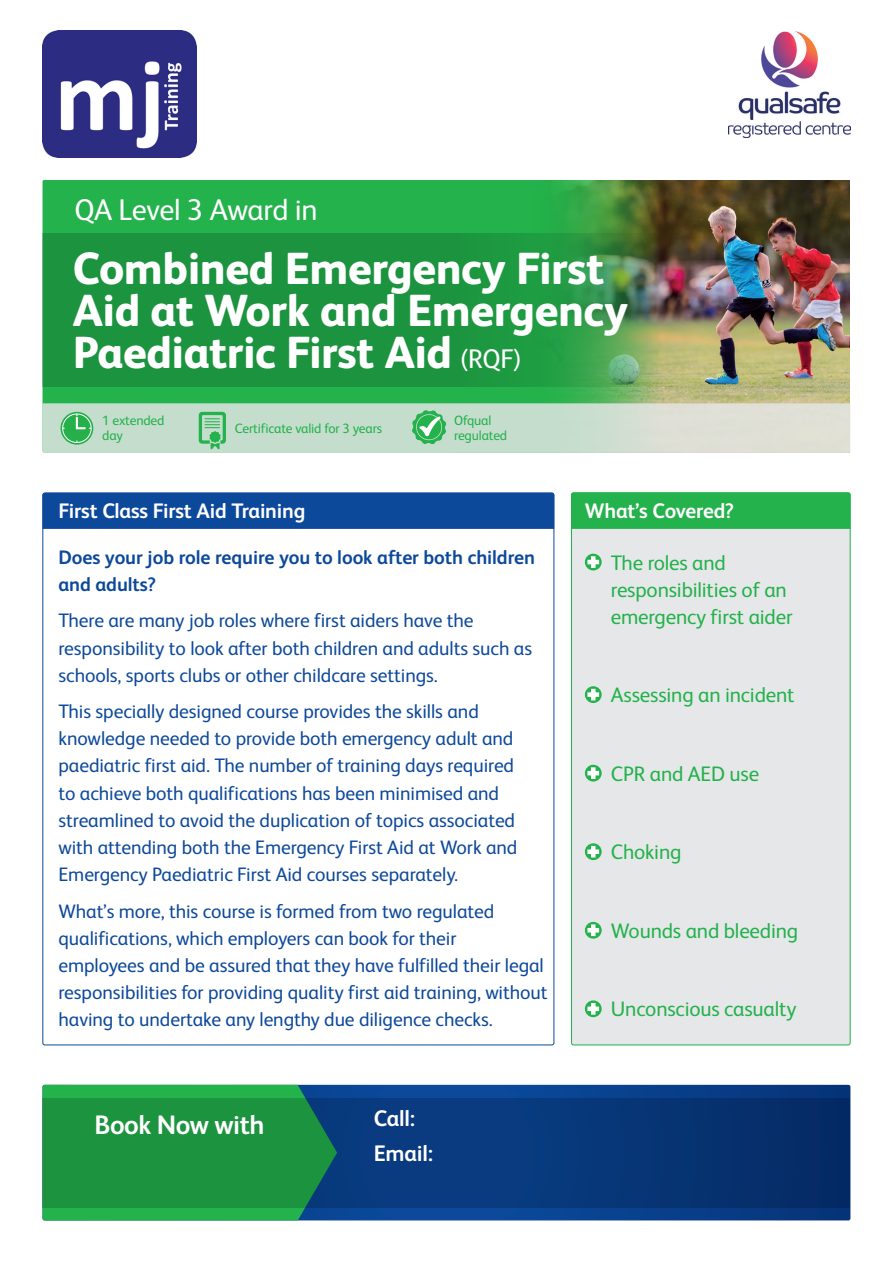
<style>
.page{position:relative;width:893px;height:1263px;background:#fff}
.page>*{position:absolute;margin:0;border:0;box-sizing:border-box;transform-origin:0 0}
.t1{font:800 45px/42px "FS Albert Pro";letter-spacing:-.01em;color:#fff}
.t2{font:30px "FS Albert Pro";letter-spacing:-.015em;color:#fff}
.t3{font:700 26.7px "FS Albert Pro";letter-spacing:-.02em;color:#fff}
.t4{font:700 22.5px/34.5px "FS Albert Pro";letter-spacing:-.01em;color:#fff}
.t5{font:21px/27px "FS Albert Pro";letter-spacing:-.01em;color:#23b24b}
.t6{font:700 21px "FS Albert Pro";letter-spacing:-.01em;color:#fff}
.t7{font:19.5px/27.2px "FS Albert Pro";letter-spacing:-.005em;color:#0d499a}
.t8{font:700 19.5px/27.2px "FS Albert Pro";letter-spacing:-.005em;color:#0d499a}
.t9{font:13.5px/15px "FS Albert Pro";letter-spacing:-.01em;color:#23b24b}
.s1{font-weight:400;font-size:27px}
</style>
<div class="page">
<img style="left:658px;top:180px;width:191px;height:223px">
<svg style="left:43px;top:180px;width:616px;height:273px;background:#29ad49"></svg>
<svg style="left:337px;top:1085px;width:513px;height:135px;background:#09418e"></svg>
<div style="left:571px;top:493px;width:279px;height:552px;background:#e6e7e9;border-radius:2px"></div>
<svg style="left:43px;top:1085px;width:294px;height:135px;background:#1fa453"></svg>
<svg style="left:585px;top:554px;width:17px;height:16px"></svg>
<svg style="left:587px;top:556px;width:12px;height:12px"></svg>
<svg style="left:585px;top:686px;width:17px;height:17px"></svg>
<svg style="left:587px;top:689px;width:12px;height:11px"></svg>
<svg style="left:585px;top:765px;width:17px;height:16px"></svg>
<svg style="left:587px;top:767px;width:12px;height:12px"></svg>
<svg style="left:585px;top:843px;width:17px;height:17px"></svg>
<svg style="left:587px;top:846px;width:12px;height:11px"></svg>
<svg style="left:585px;top:922px;width:17px;height:17px"></svg>
<svg style="left:587px;top:924px;width:12px;height:12px"></svg>
<svg style="left:585px;top:1000px;width:17px;height:17px"></svg>
<svg style="left:587px;top:1003px;width:12px;height:12px"></svg>
<div style="left:571px;top:493px;width:279px;height:36px;background:#23b24b"></div>
<div style="left:43px;top:493px;width:511px;height:36px;background:#0d499a"></div>
<img style="left:43px;top:234px;width:807px;height:153px">
<svg style="left:43px;top:1098px;width:807px;height:110px;background:#0e5563"></svg>
<img style="left:728px;top:31px;width:122px;height:107px">
<svg style="left:43px;top:403px;width:807px;height:50px;background:#c3dbc8"></svg>
<img style="left:42px;top:30px;width:154px;height:128px">
<h2 class="t2" style="left:74px;top:188px;width:245px">QA Level 3 Award in</h2>
<h1 class="t1" style="left:73px;top:244px;width:557px">Combined Emergency First<br>Aid at Work and Emergency<br>Paediatric First Aid <span class="s1">(RQF)</span></h1>
<p class="t9" style="left:102px;top:412px;width:64px">1 extended day</p>
<p class="t9" style="left:235px;top:420px;width:149px">Certificate valid for 3 years</p>
<p class="t6" style="left:59px;top:496px;width:248px">First Class First Aid Training</p>
<p class="t9" style="left:454px;top:412px;width:55px">Ofqual regulated</p>
<p class="t8" style="left:58px;top:542px;width:478px">Does your job role require you to look after both children and adults?</p>
<p class="t7" style="left:58px;top:606px;width:475px">There are many job roles where first aiders have the responsibility to look after both children and adults such as schools, sports clubs or other childcare settings.</p>
<p class="t7" style="left:58px;top:696px;width:460px">This specially designed course provides the skills and knowledge needed to provide both emergency adult and paediatric first aid. The number of training days required to achieve both qualifications has been minimised and streamlined to avoid the duplication of topics associated with attending both the Emergency First Aid at Work and Emergency Paediatric First Aid courses separately.</p>
<p class="t7" style="left:58px;top:896px;width:491px">What’s more, this course is formed from two regulated qualifications, which employers can book for their employees and be assured that they have fulfilled their legal responsibilities for providing quality first aid training, without having to undertake any lengthy due diligence checks.</p>
<h3 class="t3" style="left:95px;top:1106px;width:171px">Book Now with</h3>
<p class="t4" style="left:374px;top:1100px;width:61px">Call:<br>Email:</p>
<p class="t6" style="left:585px;top:496px;width:151px">What’s Covered?</p>
<p class="t5" style="left:611px;top:547px;width:183px">The roles and responsibilities of an emergency first aider</p>
<p class="t5" style="left:611px;top:680px;width:185px">Assessing an incident</p>
<p class="t5" style="left:611px;top:758px;width:150px">CPR and AED use</p>
<p class="t5" style="left:611px;top:837px;width:72px">Choking</p>
<p class="t5" style="left:611px;top:915px;width:189px">Wounds and bleeding</p>
<p class="t5" style="left:611px;top:994px;width:187px">Unconscious casualty</p>
</div>
